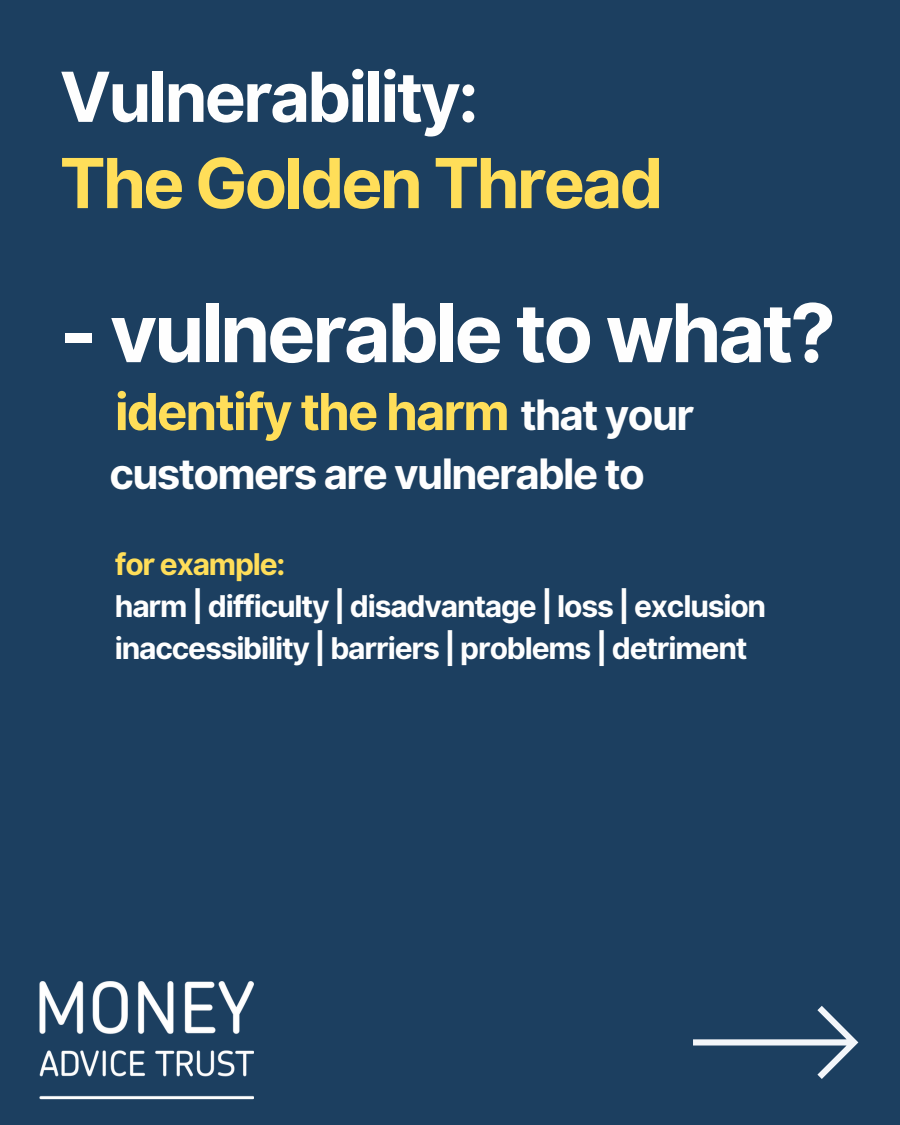
<style>
.page{position:relative;width:900px;height:1125px;background:#1c3f60}
.page>*{position:absolute;margin:0;border:0;box-sizing:border-box;transform-origin:0 0}
.t1{font:700 81px "Inter";letter-spacing:-.04em;color:#fefefe}
.t2{font:700 69px/86.2px "Inter";letter-spacing:-.04em;color:#ffde59}
.t3{font:700 51px "Inter";letter-spacing:-.04em;color:#ffde59}
.t4{font:700 42px/58.5px "Inter";letter-spacing:-.04em;color:#fefefe}
.t5{font:700 30px/42px "Inter";letter-spacing:-.04em;color:#fefefe}
.t6{font:700 30px "Inter";letter-spacing:-.04em;color:#ffde59}
.s1{color:#fefefe}
</style>
<div class="page">
<svg style="left:693px;top:1006px;width:165px;height:73px"></svg>
<img style="left:39px;top:981px;width:215px;height:119px">
<h4 class="t2" style="left:60px;top:54px;width:605px"><span class="s1">Vulnerability:<br></span>The Golden Thread</h4>
<h2 class="t1" style="left:60px;top:284px;width:778px">- vulnerable to what?</h2>
<p class="t3" style="left:115px;top:381px;width:396px">identify the harm</p>
<p class="t4" style="left:109px;top:386px;width:587px;text-indent:411px">that your customers are vulnerable to</p>
<h1 class="t6" style="left:115px;top:546px;width:172px">for example:</h1>
<h3 class="t5" style="left:115px;top:585px;width:653px">harm | difficulty | disadvantage | loss | exclusion inaccessibility | barriers | problems | detriment</h3>
</div>
